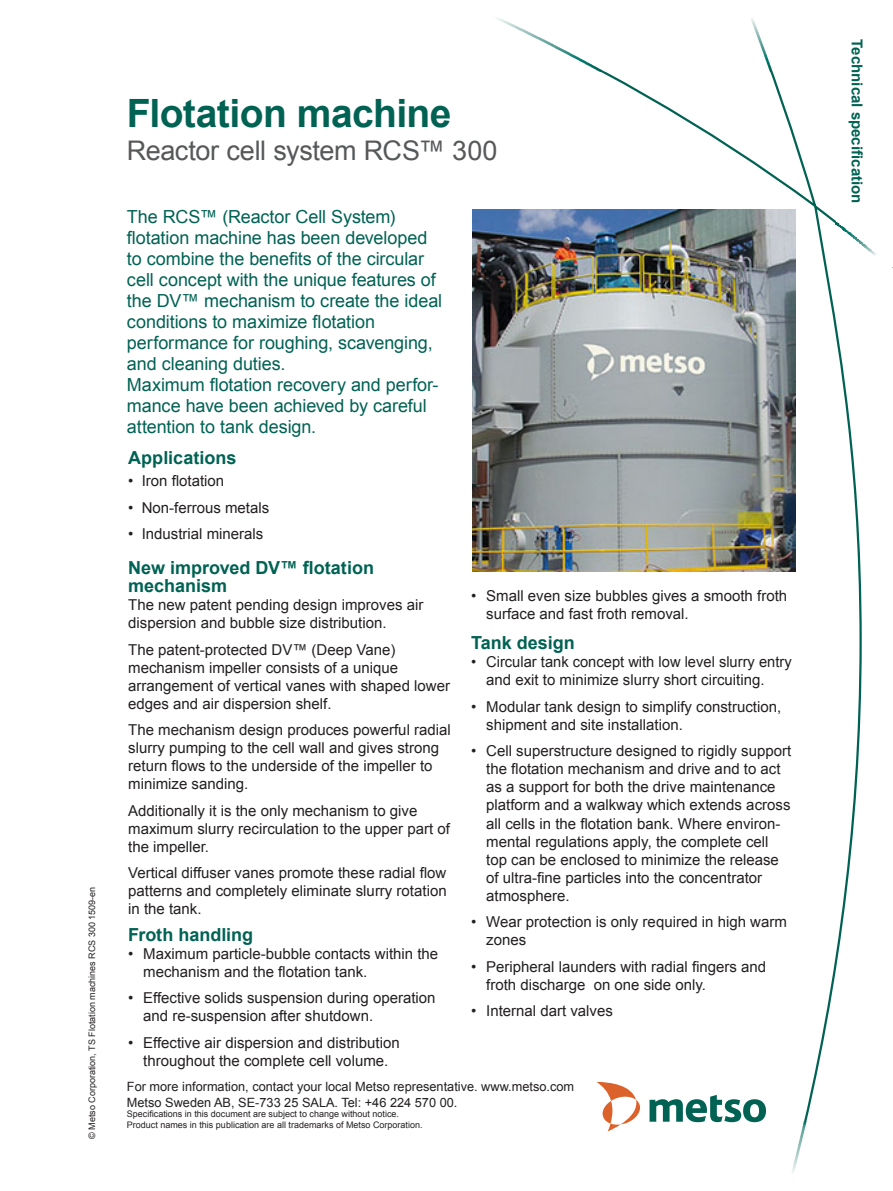
<style>
.page{position:relative;width:893px;height:1191px;background:#fff}
.page>*{position:absolute;margin:0;border:0;box-sizing:border-box;transform-origin:0 0}
.Heading{font:700 39px "Arial";letter-spacing:-.015em;color:#006253}
.Subheadning{font:27px "Arial";letter-spacing:-.015em;color:#57585a}
.Introduction_text{font:18px/21px "Arial";letter-spacing:-.005em;color:#006253}
.Paragraph_heading{font:700 18px/18px "Arial";color:#006253}
.Body_text{font:15px/18px "Arial";color:#231f20}
.t1{font:700 15px "Arial";color:#006253}
.t2{font:12.75px/15.3px "Arial";color:#231f20}
.t3{font:9px/10.8px "Arial";color:#231f20}
</style>
<div class="page">
<svg style="left:472px;top:71px;width:421px;height:1061px"></svg>
<img style="left:496px;top:18px;width:277px;height:53px">
<svg style="left:863px;top:258px;width:29px;height:24px"></svg>
<img style="left:857px;top:253px;width:35px;height:5px">
<img style="left:855px;top:251px;width:35px;height:2px">
<img style="left:853px;top:249px;width:35px;height:2px">
<img style="left:851px;top:248px;width:35px;height:2px">
<img style="left:849px;top:246px;width:35px;height:2px">
<img style="left:847px;top:244px;width:35px;height:2px">
<img style="left:845px;top:243px;width:35px;height:2px">
<img style="left:843px;top:241px;width:35px;height:2px">
<img style="left:841px;top:239px;width:35px;height:3px">
<img style="left:839px;top:237px;width:35px;height:3px">
<img style="left:837px;top:236px;width:35px;height:2px">
<img style="left:835px;top:234px;width:35px;height:3px">
<img style="left:833px;top:233px;width:35px;height:2px">
<img style="left:832px;top:231px;width:34px;height:2px">
<img style="left:830px;top:230px;width:34px;height:2px">
<img style="left:830px;top:228px;width:32px;height:2px">
<svg style="left:831px;top:214px;width:29px;height:15px"></svg>
<img style="left:770px;top:1121px;width:42px;height:52px">
<svg style="left:649px;top:1094px;width:117px;height:28px"></svg>
<svg style="left:596px;top:1082px;width:44px;height:49px"></svg>
<img style="left:472px;top:209px;width:323px;height:362px">
<p class="t3" style="left:87px;top:1138px;width:254px;rotate:-90deg">© Metso Corporation, TS Flotation machines RCS 300 1509-en</p>
<p class="Heading" style="left:127px;top:88px;width:326px">Flotation machine</p>
<p class="Subheadning" style="left:127px;top:133px;width:372px">Reactor cell system RCS™ 300</p>
<p class="Introduction_text" style="left:127px;top:206px;width:317px">The RCS™ (Reactor Cell System) flotation machine has been developed to combine the benefits of the circular cell concept with the unique features of the DV™ mechanism to create the ideal conditions to maximize flotation performance for roughing, scavenging, and cleaning duties.</p>
<p class="Introduction_text" style="left:127px;top:374px;width:313px">Maximum flotation recovery and perfor&shy;mance have been achieved by careful attention to tank design.</p>
<p class="Paragraph_heading" style="left:128px;top:449px;width:110px">Applications</p>
<p class="Body_text" style="left:128px;top:472px;width:98px">• Iron flotation</p>
<p class="Body_text" style="left:128px;top:498px;width:143px">• Non-ferrous metals</p>
<p class="Body_text" style="left:128px;top:525px;width:137px">• Industrial minerals</p>
<p class="Paragraph_heading" style="left:128px;top:559px;width:247px">New improved DV™ flotation mechanism</p>
<p class="Body_text" style="left:128px;top:596px;width:297px">The new patent pending design improves air dispersion and bubble size distribution.</p>
<p class="Body_text" style="left:128px;top:640px;width:323px">The patent-protected DV™ (Deep Vane) mechanism impeller consists of a unique arrangement of vertical vanes with shaped lower edges and air dispersion shelf.</p>
<p class="Body_text" style="left:128px;top:721px;width:324px">The mechanism design produces powerful radial slurry pumping to the cell wall and gives strong return flows to the underside of the impeller to minimize sanding.</p>
<p class="Body_text" style="left:128px;top:801px;width:323px">Additionally it is the only mechanism to give maximum slurry recirculation to the upper part of the impeller.</p>
<p class="Body_text" style="left:128px;top:864px;width:320px;text-align:justify">Vertical diffuser vanes promote these radial flow patterns and completely eliminate slurry rotation in the tank.</p>
<p class="Paragraph_heading" style="left:128px;top:926px;width:127px">Froth handling</p>
<p class="Body_text" style="left:143px;top:944px;width:297px;text-indent:-15px">• Maximum particle-bubble contacts within the mechanism and the flotation tank.</p>
<p class="Body_text" style="left:143px;top:989px;width:294px;text-indent:-15px">• Effective solids suspension during operation and re-suspension after shutdown.</p>
<p class="Body_text" style="left:128px;top:1034px;width:273px;text-align:center">• Effective air dispersion and distribution throughout the complete cell volume.</p>
<p class="Body_text" style="left:486px;top:586px;width:302px;text-indent:-15px">• Small even size bubbles gives a smooth froth surface and fast froth removal.</p>
<p class="Paragraph_heading" style="left:471px;top:634px;width:105px">Tank design</p>
<p class="Body_text" style="left:486px;top:653px;width:307px;text-indent:-15px">• Circular tank concept with low level slurry entry and exit to minimize slurry short circuiting.</p>
<p class="Body_text" style="left:486px;top:698px;width:297px;text-indent:-15px">• Modular tank design to simplify construction, shipment and site installation.</p>
<p class="Body_text" style="left:486px;top:742px;width:307px;text-indent:-15px">• Cell superstructure designed to rigidly support the flotation mechanism and drive and to act as a support for both the drive maintenance platform and a walkway which extends across all cells in the flotation bank. Where environ&shy;mental regulations apply, the complete cell top can be enclosed to minimize the release of ultra-fine particles into the concentrator atmosphere.</p>
<p class="Body_text" style="left:486px;top:913px;width:302px;text-indent:-15px">• Wear protection is only required in high warm zones</p>
<p class="Body_text" style="left:486px;top:957px;width:282px;text-indent:-15px">• Peripheral launders with radial fingers and froth discharge on one side only.</p>
<p class="Body_text" style="left:471px;top:1002px;width:143px">• Internal dart valves</p>
<p class="t2" style="left:127px;top:1079px;width:449px">For more information, contact your local Metso representative. www.metso.com<br>Metso Sweden AB, SE-733 25 SALA. Tel: +46 224 570 00.</p>
<p class="t3" style="left:127px;top:1109px;width:297px">Specifications in this document are subject to change without notice.<br>Product names in this publication are all trademarks of Metso Corporation.</p>
<p class="t1" style="left:867px;top:39px;width:165px;rotate:90deg">Technical specification</p>
</div>
